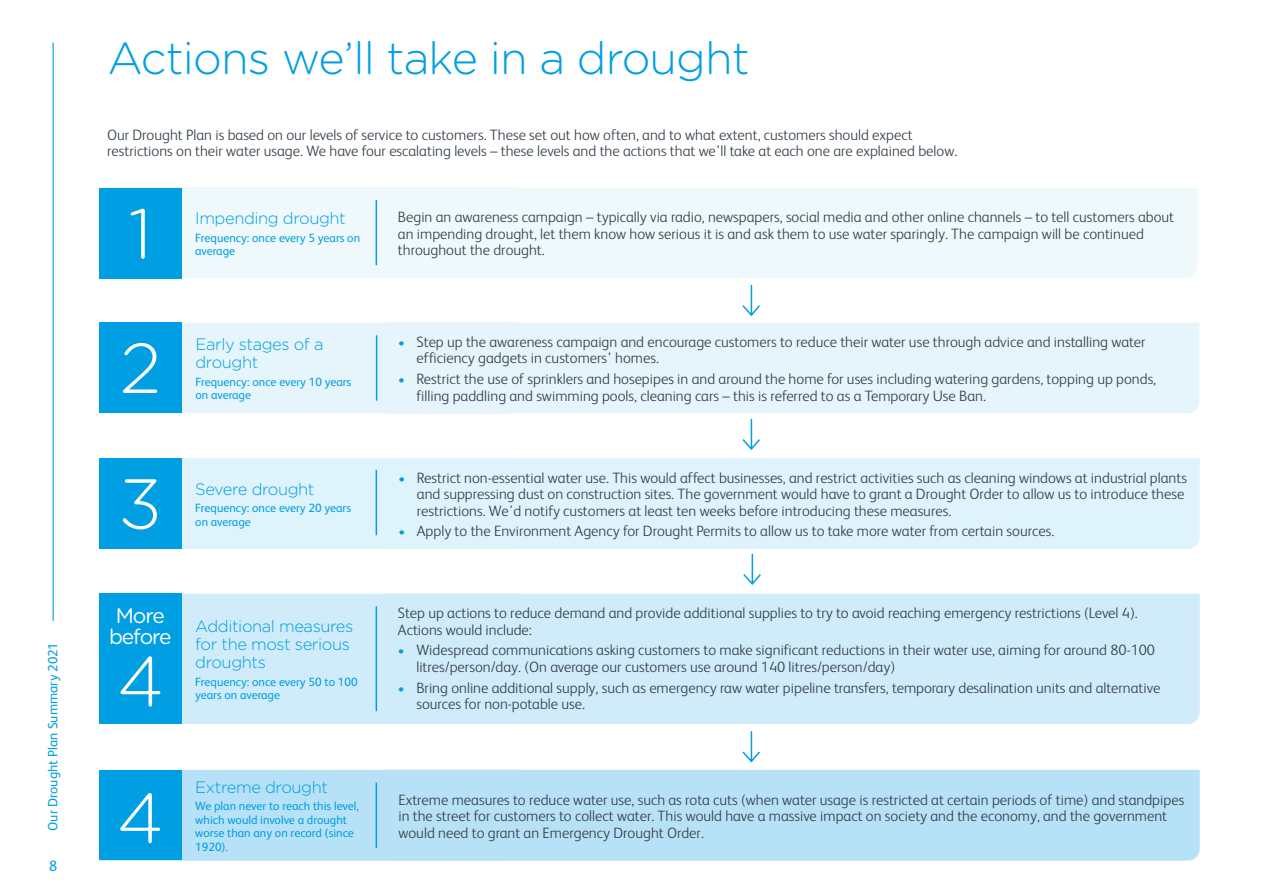
<style>
.page{position:relative;width:1263px;height:893px;background:#fff}
.page>*{position:absolute;margin:0;border:0;box-sizing:border-box;transform-origin:0 0}
.t1{font:300 70.5px "Gotham Rounded";color:#fff}
.t2{font:300 45px "Gotham Rounded";letter-spacing:-.02em;color:#009fe3}
.t3{font:21px/21px "Gotham Rounded";letter-spacing:-.05em;color:#fff;text-align:center}
.t4{font:300 16.5px/18px "Gotham Rounded";letter-spacing:-.025em;color:#009fdf}
.t5{font:300 15px/16.5px "FS Albert";color:#333f48}
.t6{font:15px "FS Albert";color:#009fdf}
.t7{font:13.5px "FS Albert";color:#009fdf}
.t8{font:12px/13.5px "FS Albert";color:#009fdf}
.s1{font-size:13.5px;color:#009fe3}
</style>
<div class="page">
<hr style="left:53px;top:43px;width:1px;height:578px;background:#009fdf">
<div style="left:99px;top:770px;width:287px;height:91px;background:#b7e1f7"></div>
<div style="left:386px;top:770px;width:814px;height:91px;background:#b7e1f7"></div>
<div style="left:99px;top:770px;width:83px;height:89px;background:#009fe3"></div>
<hr style="left:376px;top:783px;width:1px;height:65px;background:#009fe3">
<div style="left:100px;top:187px;width:418px;height:91px;background:#eff8fb"></div>
<div style="left:385px;top:188px;width:812px;height:90px;background:#eff8fb"></div>
<hr style="left:376px;top:200px;width:1px;height:65px;background:#009fe3">
<div style="left:99px;top:188px;width:83px;height:91px;background:#009fe3"></div>
<div style="left:182px;top:323px;width:203px;height:90px;background:#e6f4fb"></div>
<div style="left:385px;top:323px;width:814px;height:90px;background:#e6f4fb"></div>
<hr style="left:376px;top:335px;width:1px;height:66px;background:#009fe3">
<div style="left:99px;top:323px;width:83px;height:90px;background:#009fe3"></div>
<div style="left:182px;top:458px;width:204px;height:91px;background:#def3fc"></div>
<div style="left:386px;top:458px;width:814px;height:91px;background:#def3fc"></div>
<hr style="left:376px;top:470px;width:1px;height:65px;background:#009fe3">
<div style="left:99px;top:458px;width:83px;height:91px;background:#009fe3"></div>
<div style="left:182px;top:594px;width:203px;height:130px;background:#d0ebf9"></div>
<div style="left:385px;top:594px;width:815px;height:130px;background:#d0ebf9"></div>
<hr style="left:376px;top:606px;width:1px;height:105px;background:#009fe3">
<div style="left:99px;top:594px;width:83px;height:130px;background:#009fe3"></div>
<svg style="left:742px;top:285px;width:18px;height:31px"></svg>
<svg style="left:742px;top:418px;width:18px;height:32px"></svg>
<svg style="left:743px;top:553px;width:18px;height:32px"></svg>
<svg style="left:742px;top:731px;width:18px;height:32px"></svg>
<p class="t7" style="left:44px;top:831px;width:190px;rotate:-90deg">Our Drought Plan Summary 2021</p>
<p class="t6" style="left:49px;top:855px;width:10px">8</p>
<h2 class="t2" style="left:107px;top:28px;width:644px">Actions we’ll take in a drought</h2>
<p class="t5" style="left:107px;top:126px;width:852px">Our Drought Plan is based on our levels of service to customers. These set out how often, and to what extent, customers should expect restrictions on their water usage. We have four escalating levels – these levels and the actions that we’ll take at each one are explained below.</p>
<h1 class="t1" style="left:129px;top:187px;width:25px">1</h1>
<h1 class="t1" style="left:120px;top:321px;width:43px">2</h1>
<h1 class="t1" style="left:119px;top:457px;width:45px">3</h1>
<p class="t4" style="left:195px;top:208px;width:152px">Impending drought</p>
<p class="t8" style="left:195px;top:230px;width:166px">Frequency: once every 5 years on</p>
<p class="t8" style="left:195px;top:244px;width:41px">average</p>
<p class="t4" style="left:195px;top:334px;width:130px">Early stages of a drought</p>
<p class="t8" style="left:195px;top:374px;width:157px">Frequency: once every 10 years</p>
<p class="t8" style="left:195px;top:388px;width:57px">on average</p>
<p class="t4" style="left:195px;top:479px;width:121px">Severe drought</p>
<p class="t8" style="left:195px;top:501px;width:157px">Frequency: once every 20 years on average</p>
<h3 class="t3" style="left:109px;top:604px;width:64px">More before</h3>
<h1 class="t1" style="left:117px;top:634px;width:48px">4</h1>
<p class="t4" style="left:195px;top:616px;width:160px">Additional measures for the most serious droughts</p>
<p class="t8" style="left:195px;top:674px;width:164px">Frequency: once every 50 to 100</p>
<p class="t8" style="left:195px;top:688px;width:86px">years on average</p>
<h1 class="t1" style="left:117px;top:771px;width:48px">4</h1>
<p class="t4" style="left:195px;top:777px;width:134px">Extreme drought</p>
<p class="t8" style="left:195px;top:799px;width:165px">We plan never to reach this level, which would involve a drought worse than any on record (since<br>1920).</p>
<p class="t5" style="left:398px;top:208px;width:778px">Begin an awareness campaign – typically via radio, newspapers, social media and other online channels – to tell customers about an impending drought, let them know how serious it is and ask them to use water sparingly. The campaign will be continued throughout the drought.</p>
<p class="t5" style="left:417px;top:333px;width:730px;text-indent:-18px"><span class="s1">•</span> Step up the awareness campaign and encourage customers to reduce their water use through advice and installing water efficiency gadgets in customers’ homes.</p>
<p class="t5" style="left:417px;top:370px;width:741px;text-indent:-18px"><span class="s1">•</span> Restrict the use of sprinklers and hosepipes in and around the home for uses including watering gardens, topping up ponds, filling paddling and swimming pools, cleaning cars – this is referred to as a Temporary Use Ban.</p>
<p class="t5" style="left:417px;top:468px;width:772px;text-indent:-18px"><span class="s1">•</span> Restrict non-essential water use. This would affect businesses, and restrict activities such as cleaning windows at industrial plants and suppressing dust on construction sites. The government would have to grant a Drought Order to allow us to introduce these restrictions. We’d notify customers at least ten weeks before introducing these measures.</p>
<p class="t5" style="left:398px;top:522px;width:657px"><span class="s1">•</span> Apply to the Environment Agency for Drought Permits to allow us to take more water from certain sources.</p>
<p class="t5" style="left:398px;top:604px;width:741px">Step up actions to reduce demand and provide additional supplies to try to avoid reaching emergency restrictions (Level 4).<br>Actions would include:</p>
<p class="t5" style="left:416px;top:641px;width:740px;text-indent:-18px"><span class="s1">•</span> Widespread communications asking customers to make significant reductions in their water use, aiming for around 80-100 litres/person/day. (On average our customers use around 140 litres/person/day)</p>
<p class="t5" style="left:416px;top:678px;width:745px;text-indent:-18px"><span class="s1">•</span> Bring online additional supply, such as emergency raw water pipeline transfers, temporary desalination units and alternative sources for non-potable use.</p>
<p class="t5" style="left:398px;top:790px;width:787px">Extreme measures to reduce water use, such as rota cuts (when water usage is restricted at certain periods of time) and standpipes in the street for customers to collect water. This would have a massive impact on society and the economy, and the government</p>
<p class="t5" style="left:398px;top:823px;width:307px">would need to grant an Emergency Drought Order.</p>
</div>
